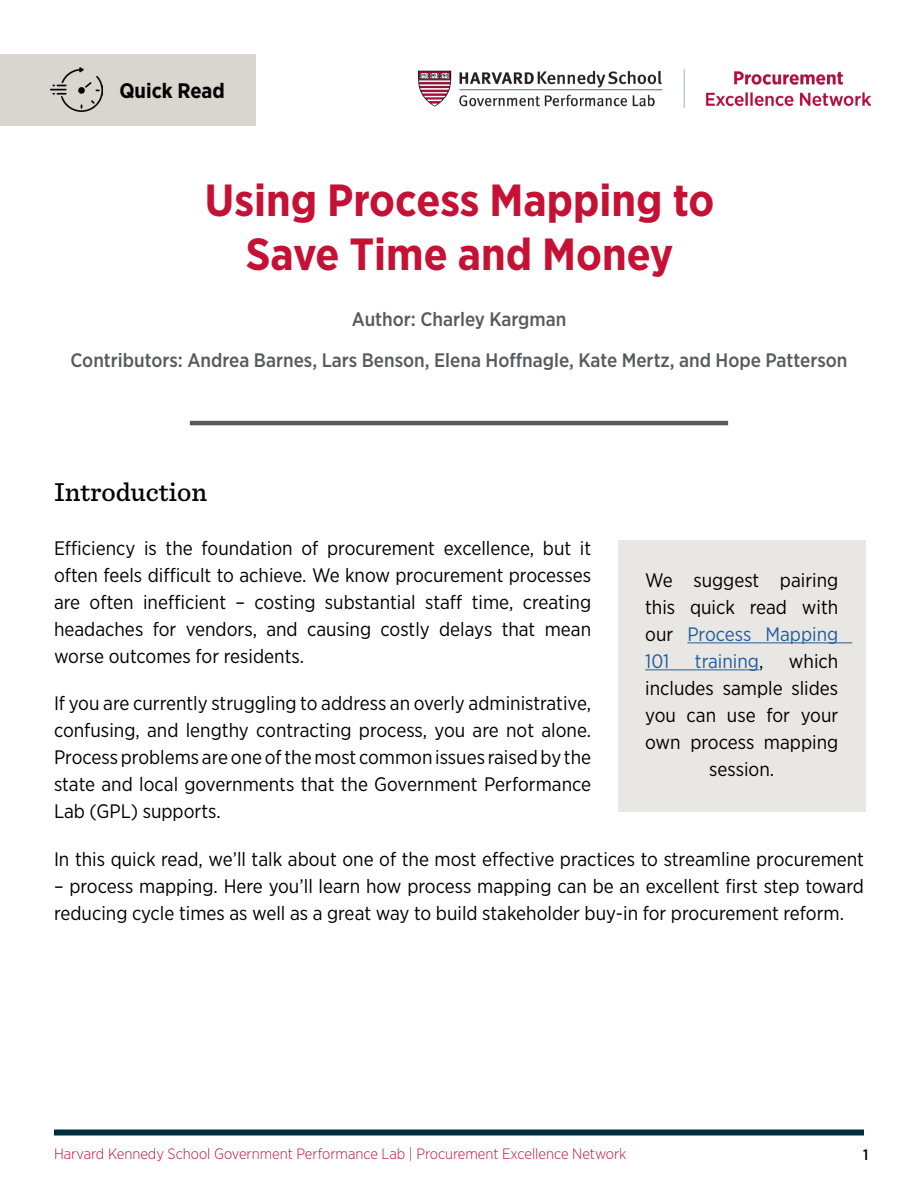
<style>
.page{position:relative;width:918px;height:1188px;background:#fff}
.page>*{position:absolute;margin:0;border:0;box-sizing:border-box;transform-origin:0 0}
.SeriesTitle{font:700 45px/54px "Gotham Narrow";color:#c41134;text-align:center}
.Heading_1{font:500 27px "Sentinel";color:#000}
.Quick_Read{font:700 21px "Gotham Narrow";color:#000}
.Body{font:19.5px/27px "Gotham Narrow";color:#000;text-align:justify}
.Call_out_box_text{font:19.5px/27px "Gotham Narrow";color:#000;text-align:justify}
.Authors{font:500 19.5px "Gotham Narrow";color:#58595b}
.Call_out_box_text-2{font:19.5px "Gotham Narrow";color:#215e9e}
.t1{font:300 15px "Gotham Narrow";color:#c41134}
.t2{font:500 15px "Gotham Narrow";color:#000}
.s1{color:#215e9e}
.s2{color:#000}
</style>
<div class="page">
<div style="left:54px;top:1130px;width:810px;height:6px;background:#002d3d"></div>
<div style="left:0;top:54px;width:255px;height:72px;background:#d9d6cf"></div>
<img style="left:50px;top:67px;width:52px;height:45px">
<img style="left:418px;top:69px;width:452px;height:38px">
<hr style="left:190px;top:421px;width:538px;height:4px;background:#58595b">
<div style="left:618px;top:540px;width:247px;height:271px;background:#e9e7e3"></div>
<hr style="left:687px;top:642px;width:165px;height:1px;background:#215e9e">
<hr style="left:645px;top:669px;width:114px;height:1px;background:#215e9e">
<p class="Quick_Read" style="left:119px;top:77px;width:107px">Quick Read</p>
<h1 class="SeriesTitle" style="left:205px;top:172px;width:511px">Using Process Mapping to<br>Save Time and Money</h1>
<h1 class="Authors" style="left:352px;top:307px;width:216px">Author: Charley Kargman</h1>
<p class="Authors" style="left:70px;top:348px;width:779px">Contributors: Andrea Barnes, Lars Benson, Elena Hoffnagle, Kate Mertz, and Hope Patterson</p>
<h2 class="Heading_1" style="left:54px;top:472px;width:155px">Introduction</h2>
<p class="Body" style="left:54px;top:534px;width:539px">Efficiency is the foundation of procurement excellence, but it often feels difficult to achieve. We know procurement processes are often inefficient – costing substantial staff time, creating headaches for vendors, and causing costly delays that mean worse outcomes for residents.</p>
<p class="Body" style="left:54px;top:690px;width:539px">If you are currently struggling to address an overly administrative, confusing, and lengthy contracting process, you are not alone.<br>Process problems are one of the most common issues raised by the state and local governments that the Government Performance Lab (GPL) supports.</p>
<p class="Body" style="left:54px;top:845px;width:812px">In this quick read, we’ll talk about one of the most effective practices to streamline procurement</p>
<p class="Body" style="left:54px;top:872px;width:812px">– process mapping. Here you’ll learn how process mapping can be an excellent first step toward reducing cycle times as well as a great way to build stakeholder buy-in for procurement reform.</p>
<p class="Call_out_box_text" style="left:645px;top:566px;width:195px">We suggest pairing this quick read with our <span class="s1">Process Mapping 101</span></p>
<p class="Call_out_box_text-2" style="left:695px;top:649px;width:70px">training<span class="s2">,</span></p>
<p class="Call_out_box_text" style="left:789px;top:647px;width:51px">which</p>
<p class="Call_out_box_text" style="left:645px;top:674px;width:195px">includes sample slides</p>
<p class="Call_out_box_text" style="left:645px;top:701px;width:195px">you can use for your</p>
<p class="Call_out_box_text" style="left:645px;top:728px;width:195px">own process mapping</p>
<p class="Call_out_box_text" style="left:709px;top:755px;width:67px">session.</p>
<p class="t1" style="left:54px;top:1145px;width:574px">Harvard Kennedy School Government Performance Lab | Procurement Excellence Network</p>
<p class="t2" style="left:863px;top:1146px;width:7px">1</p>
</div>
